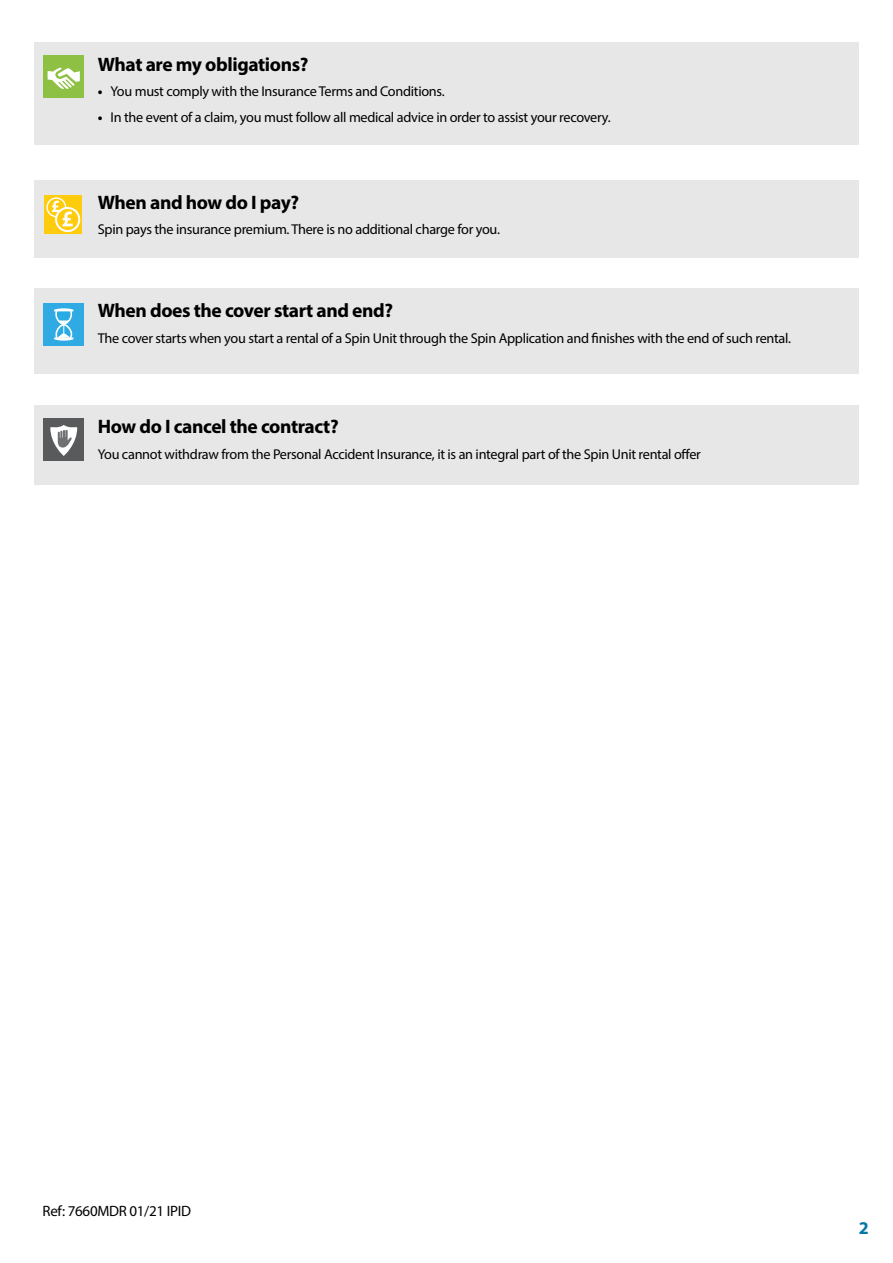
<style>
.page{position:relative;width:893px;height:1263px;background:#fff}
.page>*{position:absolute;margin:0;border:0;box-sizing:border-box;transform-origin:0 0}
.t1{font:700 19.5px "Myriad Pro";letter-spacing:-.02em;color:#000}
.t2{font:700 18px "Myriad Pro";color:#0477a4}
.t3{font:15px "Myriad Pro";letter-spacing:-.02em;color:#000}
.t4{font:14.25px "Myriad Pro";letter-spacing:-.02em;color:#000}
.s1{font-weight:700}
</style>
<div class="page">
<div style="left:34px;top:43px;width:825px;height:102px;background:#e7e7e8"></div>
<div style="left:34px;top:180px;width:825px;height:78px;background:#e7e7e8"></div>
<div style="left:34px;top:289px;width:825px;height:85px;background:#e7e7e8"></div>
<div style="left:34px;top:406px;width:825px;height:79px;background:#e7e7e8"></div>
<div style="left:43px;top:56px;width:41px;height:42px;background:#8ec044"></div>
<svg style="left:47px;top:67px;width:33px;height:22px"></svg>
<div style="left:45px;top:195px;width:37px;height:39px;background:#fecb0d"></div>
<svg style="left:47px;top:198px;width:19px;height:19px"></svg>
<div style="left:46px;top:197px;width:20px;height:20px;border:1px solid #fff;border-radius:50%"></div>
<svg style="left:56px;top:208px;width:23px;height:23px"></svg>
<div style="left:55px;top:207px;width:25px;height:25px;border:2px solid #fff;border-radius:50%"></div>
<svg style="left:52px;top:201px;width:21px;height:25px"></svg>
<div style="left:43px;top:303px;width:41px;height:43px;background:#30aae2"></div>
<svg style="left:54px;top:308px;width:19px;height:33px"></svg>
<div style="left:43px;top:418px;width:41px;height:43px;background:#595a5c"></div>
<svg style="left:50px;top:425px;width:27px;height:31px"></svg>
<h1 class="t1" style="left:98px;top:51px;width:212px">What are my obligations?</h1>
<p class="t4" style="left:98px;top:83px;width:348px"><span class="s1">•</span> You must comply with the Insurance Terms and Conditions.</p>
<p class="t4" style="left:98px;top:108px;width:514px"><span class="s1">•</span> In the event of a claim, you must follow all medical advice in order to assist your recovery.</p>
<h1 class="t1" style="left:98px;top:189px;width:203px">When and how do I pay?</h1>
<p class="t4" style="left:98px;top:221px;width:404px">Spin pays the insurance premium. There is no additional charge for you.</p>
<h1 class="t1" style="left:98px;top:298px;width:297px">When does the cover start and end?</h1>
<p class="t4" style="left:98px;top:329px;width:695px">The cover starts when you start a rental of a Spin Unit through the Spin Application and finishes with the end of such rental.</p>
<h1 class="t1" style="left:98px;top:414px;width:242px">How do I cancel the contract?</h1>
<p class="t4" style="left:98px;top:445px;width:605px">You cannot withdraw from the Personal Accident Insurance, it is an integral part of the Spin Unit rental offer</p>
<p class="t3" style="left:43px;top:1202px;width:150px">Ref: 7660MDR 01/21 IPID</p>
<p class="t2" style="left:859px;top:1216px;width:11px">2</p>
</div>
